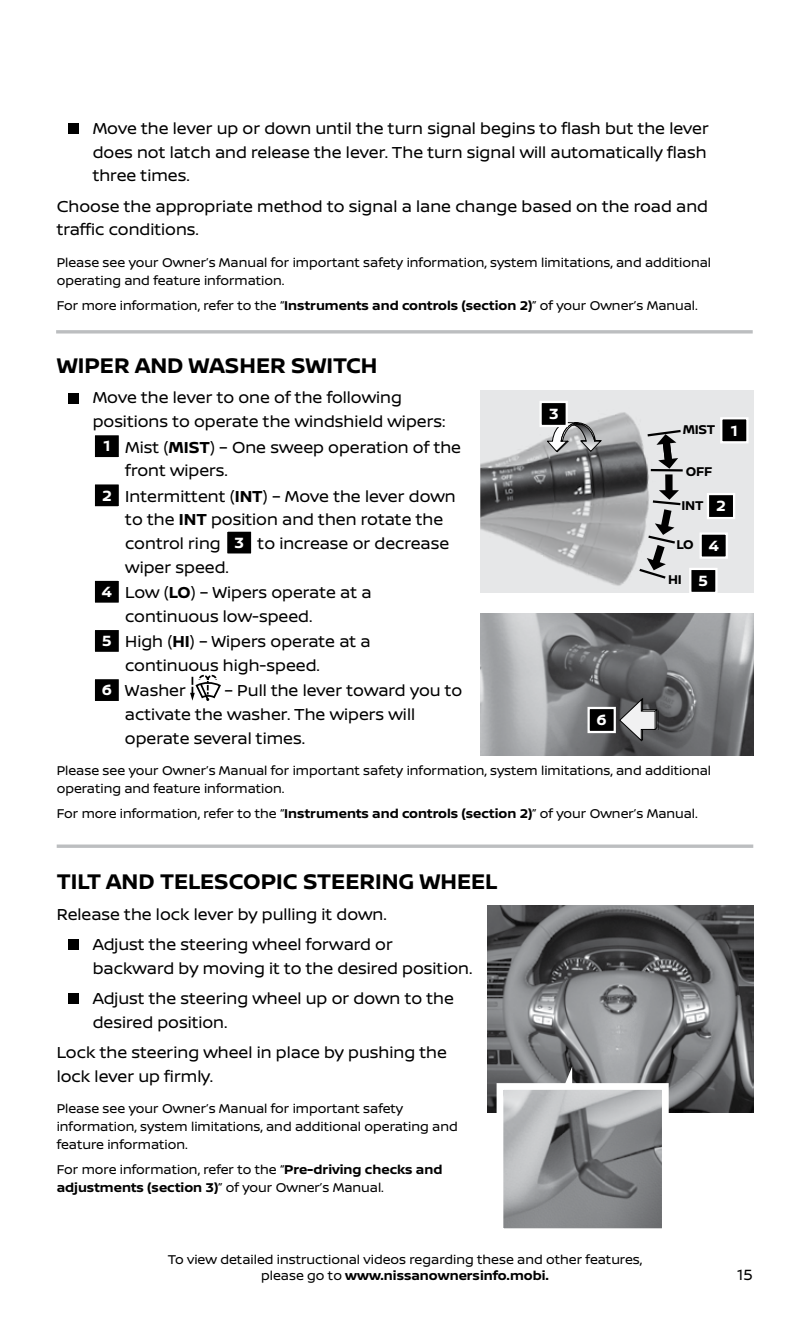
<style>
.page{position:relative;width:810px;height:1337px;background:#fff}
.page>*{position:absolute;margin:0;border:0;box-sizing:border-box;transform-origin:0 0}
.t1{font:700 22.5px "Nissan Brand";color:#000}
.t2{font:16.88px/23.6px "Nissan Brand";color:#000}
.t3{font:700 15.75px "Nissan Brand";color:#fff}
.t4{font:15.75px "Nissan Brand";color:#000}
.t5{font:13.5px/18px "Nissan Brand";color:#000}
.t6{font:700 13.5px "Nissan Brand";letter-spacing:-.02em;color:#000}
.s1{font-weight:700}
.s2{font-weight:700;font-size:15.75px;color:#fff}
</style>
<div class="page">
<div style="left:68px;top:124px;width:10px;height:10px;background:#000"></div>
<hr style="left:56px;top:330px;width:697px;height:3px;background:#bcbec0">
<div style="left:68px;top:393px;width:10px;height:10px;background:#000"></div>
<div style="left:94px;top:434px;width:26px;height:24px;background:#000"></div>
<div style="left:93px;top:433px;width:28px;height:26px;border:2px solid #fff"></div>
<div style="left:94px;top:483px;width:26px;height:24px;background:#000"></div>
<div style="left:93px;top:482px;width:28px;height:26px;border:2px solid #fff"></div>
<div style="left:226px;top:530px;width:26px;height:24px;background:#000"></div>
<div style="left:225px;top:529px;width:28px;height:27px;border:2px solid #fff"></div>
<div style="left:94px;top:580px;width:26px;height:24px;background:#000"></div>
<div style="left:93px;top:578px;width:28px;height:27px;border:2px solid #fff"></div>
<div style="left:94px;top:629px;width:26px;height:24px;background:#000"></div>
<div style="left:93px;top:628px;width:28px;height:26px;border:2px solid #fff"></div>
<div style="left:94px;top:678px;width:26px;height:24px;background:#000"></div>
<div style="left:93px;top:677px;width:28px;height:26px;border:2px solid #fff"></div>
<svg style="left:190px;top:674px;width:31px;height:27px"></svg>
<img style="left:480px;top:390px;width:274px;height:203px">
<div style="left:721px;top:418px;width:26px;height:24px;background:#000"></div>
<div style="left:720px;top:417px;width:29px;height:26px;border:2px solid #fff"></div>
<div style="left:708px;top:494px;width:26px;height:24px;background:#000"></div>
<div style="left:707px;top:493px;width:28px;height:26px;border:2px solid #fff"></div>
<div style="left:701px;top:533px;width:26px;height:24px;background:#000"></div>
<div style="left:700px;top:532px;width:28px;height:27px;border:2px solid #fff"></div>
<div style="left:690px;top:569px;width:26px;height:24px;background:#000"></div>
<div style="left:689px;top:568px;width:29px;height:26px;border:2px solid #fff"></div>
<svg style="left:637px;top:428px;width:46px;height:152px;background:#aeafaf"></svg>
<svg style="left:547px;top:422px;width:54px;height:30px;background:#a1a1a3"></svg>
<div style="left:541px;top:402px;width:26px;height:24px;background:#000"></div>
<div style="left:539px;top:401px;width:29px;height:26px;border:2px solid #fff"></div>
<img style="left:480px;top:613px;width:274px;height:142px">
<div style="left:589px;top:708px;width:26px;height:24px;background:#000"></div>
<div style="left:588px;top:707px;width:28px;height:26px;border:2px solid #fff"></div>
<svg style="left:619px;top:697px;width:41px;height:45px"></svg>
<div style="left:68px;top:939px;width:10px;height:11px;background:#000"></div>
<div style="left:68px;top:993px;width:10px;height:11px;background:#000"></div>
<img style="left:488px;top:906px;width:265px;height:206px">
<svg style="left:555px;top:1066px;width:17px;height:17px"></svg>
<img style="left:505px;top:1091px;width:156px;height:136px">
<div style="left:497px;top:1083px;width:172px;height:152px;border:7px solid #fff"></div>
<svg style="left:57px;top:844px;width:696px;height:4px;background:#c6c7c9"></svg>
<p class="t2" style="left:93px;top:116px;width:618px">Move the lever up or down until the turn signal begins to flash but the lever does not latch and release the lever. The turn signal will automatically flash three times.</p>
<p class="t2" style="left:57px;top:193px;width:653px">Choose the appropriate method to signal a lane change based on the road and traffic conditions.</p>
<p class="t5" style="left:57px;top:253px;width:656px">Please see your Owner’s Manual for important safety information, system limitations, and additional operating and feature information.</p>
<p class="t5" style="left:57px;top:295px;width:643px">For more information, refer to the “<span class="s1">Instruments and controls (section 2)</span>” of your Owner’s Manual.</p>
<h1 class="t1" style="left:57px;top:349px;width:322px">WIPER AND WASHER SWITCH</h1>
<p class="t2" style="left:93px;top:385px;width:354px">Move the lever to one of the following positions to operate the windshield wipers:</p>
<p class="t2" style="left:125px;top:434px;width:337px;text-indent:-22px"><span class="s2">1</span> Mist (<span class="s1">MIST</span>) – One sweep operation of the front wipers.</p>
<p class="t2" style="left:125px;top:483px;width:332px;text-indent:-23px"><span class="s2">2</span> Intermittent (<span class="s1">INT</span>) – Move the lever down to the <span class="s1">INT</span> position and then rotate the control ring <span class="s2">3</span> to increase or decrease wiper speed.</p>
<p class="t2" style="left:125px;top:580px;width:248px;text-indent:-24px"><span class="s2">4</span> Low (<span class="s1">LO</span>) – Wipers operate at a continuous low-speed.</p>
<p class="t2" style="left:125px;top:629px;width:247px;text-indent:-23px"><span class="s2">5</span> High (<span class="s1">HI</span>) – Wipers operate at a continuous high-speed.</p>
<p class="t2" style="left:102px;top:678px;width:86px"><span class="s2">6</span> Washer</p>
<p class="t3" style="left:549px;top:402px;width:11px">3</p>
<p class="t3" style="left:731px;top:419px;width:9px">1</p>
<p class="t6" style="left:683px;top:420px;width:34px">MIST</p>
<p class="t6" style="left:686px;top:461px;width:28px">OFF</p>
<p class="t6" style="left:682px;top:495px;width:23px">INT</p>
<p class="t6" style="left:677px;top:534px;width:19px">LO</p>
<p class="t6" style="left:668px;top:570px;width:15px">HI</p>
<p class="t3" style="left:716px;top:495px;width:11px">2</p>
<p class="t3" style="left:708px;top:534px;width:12px">4</p>
<p class="t3" style="left:699px;top:569px;width:11px">5</p>
<p class="t2" style="left:125px;top:678px;width:339px;text-indent:99px">– Pull the lever toward you to activate the washer. The wipers will operate several times.</p>
<p class="t5" style="left:57px;top:761px;width:656px">Please see your Owner’s Manual for important safety information, system limitations, and additional operating and feature information.</p>
<p class="t5" style="left:57px;top:804px;width:643px">For more information, refer to the “<span class="s1">Instruments and controls (section 2)</span>” of your Owner’s Manual.</p>
<p class="t3" style="left:597px;top:708px;width:12px">6</p>
<h1 class="t1" style="left:57px;top:865px;width:442px">TILT AND TELESCOPIC STEERING WHEEL</h1>
<p class="t2" style="left:93px;top:898px;width:302px;line-height:30.4px;text-indent:-36px">Release the lock lever by pulling it down.<br>Adjust the steering wheel forward or</p>
<p class="t2" style="left:93px;top:952px;width:381px;line-height:30.4px">backward by moving it to the desired position.<br>Adjust the steering wheel up or down to the</p>
<p class="t2" style="left:57px;top:1006px;width:392px;line-height:30.4px;text-indent:36px">desired position.<br>Lock the steering wheel in place by pushing the</p>
<p class="t2" style="left:57px;top:1063px;width:158px">lock lever up firmly.</p>
<p class="t5" style="left:57px;top:1099px;width:403px">Please see your Owner’s Manual for important safety information, system limitations, and additional operating and feature information.</p>
<p class="t5" style="left:57px;top:1159px;width:387px">For more information, refer to the “<span class="s1">Pre-driving checks and adjustments (section 3)</span>” of your Owner’s Manual.</p>
<p class="t5" style="left:168px;top:1250px;width:476px;line-height:16.2px;text-align:center">To view detailed instructional videos regarding these and other features, please go to <span class="s1">www.nissanownersinfo.mobi.</span></p>
<p class="t4" style="left:737px;top:1263px;width:17px">15</p>
</div>
